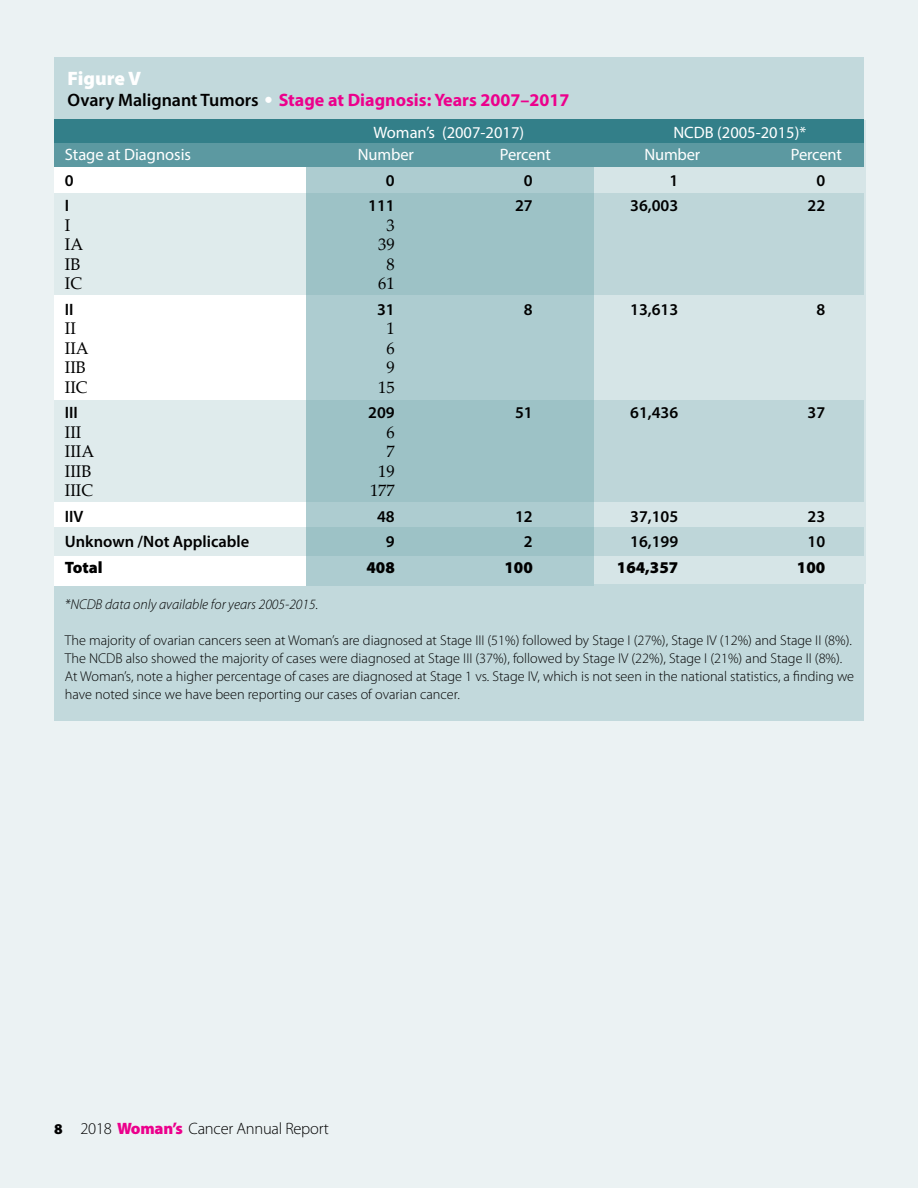
<style>
.page{position:relative;width:918px;height:1188px;background:#ebf2f3}
.page>*{position:absolute;margin:0;border:0;box-sizing:border-box;transform-origin:0 0}
.t1{font:900 19.5px "Myriad Pro";color:#fff}
.t2{font:700 18px "Myriad Pro";color:#ec008c}
.t3{font:600 16.5px "Myriad Pro";color:#000}
.t4{font:16.5px "Myriad Pro";color:#fff}
.t5{font:16.5px "Palatino";color:#000}
.t6{font:300 16.5px "Myriad Pro";letter-spacing:-.015em;color:#000}
.t7{font:900 16.5px "Myriad Pro";color:#000}
.t8{font:300 14.25px/18px "Myriad Pro";color:#000}
.t9{font:italic 300 14.25px "Myriad Pro";color:#000}
.s1{font-weight:600;color:#000}
.s2{font-family:"Palatino";font-weight:400;color:#fff}
.s3{font-weight:900;font-size:15px}
.s4{font-weight:900;color:#ec008c}
</style>
<div class="page">
<div style="left:54px;top:57px;width:810px;height:663px;background:#c2d9dc"></div>
<div style="left:54px;top:121px;width:811px;height:463px;background:#d6e5e7"></div>
<div style="left:54px;top:121px;width:301px;height:464px;background:#fff"></div>
<div style="left:307px;top:155px;width:287px;height:430px;background:#adccd0"></div>
<div style="left:54px;top:119px;width:810px;height:26px;background:#337f89"></div>
<div style="left:54px;top:143px;width:810px;height:24px;background:#5c99a1"></div>
<svg style="left:54px;top:193px;width:810px;height:102px"></svg>
<svg style="left:54px;top:528px;width:810px;height:28px"></svg>
<svg style="left:54px;top:401px;width:810px;height:101px"></svg>
<h1 class="t1" style="left:68px;top:65px;width:75px">Figure V</h1>
<p class="t2" style="left:68px;top:88px;width:503px"><span class="s1">Ovary Malignant Tumors</span> <span class="s2">•</span> Stage at Diagnosis: Years 2007–2017</p>
<p class="t4" style="left:373px;top:122px;width:152px">Woman’s (2007-2017)</p>
<p class="t4" style="left:673px;top:122px;width:134px">NCDB (2005-2015)*</p>
<p class="t4" style="left:65px;top:144px;width:128px">Stage at Diagnosis</p>
<p class="t4" style="left:358px;top:144px;width:57px">Number</p>
<p class="t4" style="left:500px;top:144px;width:52px">Percent</p>
<p class="t4" style="left:644px;top:144px;width:57px">Number</p>
<p class="t4" style="left:791px;top:144px;width:52px">Percent</p>
<p class="t3" style="left:65px;top:169px;width:10px">0</p>
<p class="t3" style="left:386px;top:169px;width:10px">0</p>
<p class="t3" style="left:524px;top:169px;width:10px">0</p>
<p class="t3" style="left:669px;top:169px;width:10px">1</p>
<p class="t3" style="left:816px;top:169px;width:10px">0</p>
<p class="t3" style="left:65px;top:195px;width:6px">I</p>
<p class="t3" style="left:368px;top:195px;width:28px">111</p>
<p class="t3" style="left:515px;top:195px;width:19px">27</p>
<p class="t3" style="left:630px;top:195px;width:50px">36,003</p>
<p class="t3" style="left:808px;top:195px;width:19px">22</p>
<p class="t5" style="left:65px;top:211px;width:7px">I</p>
<p class="t5" style="left:387px;top:211px;width:10px">3</p>
<p class="t5" style="left:65px;top:231px;width:20px">IA</p>
<p class="t5" style="left:378px;top:231px;width:18px">39</p>
<p class="t5" style="left:65px;top:250px;width:17px">IB</p>
<p class="t5" style="left:387px;top:250px;width:10px">8</p>
<p class="t5" style="left:65px;top:270px;width:19px">IC</p>
<p class="t5" style="left:378px;top:270px;width:18px">61</p>
<p class="t3" style="left:65px;top:298px;width:10px">II</p>
<p class="t3" style="left:377px;top:298px;width:19px">31</p>
<p class="t3" style="left:524px;top:298px;width:10px">8</p>
<p class="t3" style="left:630px;top:298px;width:50px">13,613</p>
<p class="t3" style="left:816px;top:298px;width:10px">8</p>
<p class="t5" style="left:65px;top:315px;width:13px">II</p>
<p class="t5" style="left:387px;top:315px;width:10px">1</p>
<p class="t5" style="left:65px;top:334px;width:25px">IIA</p>
<p class="t5" style="left:387px;top:334px;width:10px">6</p>
<p class="t5" style="left:65px;top:354px;width:23px">IIB</p>
<p class="t5" style="left:387px;top:354px;width:10px">9</p>
<p class="t5" style="left:65px;top:373px;width:24px">IIC</p>
<p class="t5" style="left:378px;top:373px;width:18px">15</p>
<p class="t3" style="left:65px;top:402px;width:15px">III</p>
<p class="t3" style="left:368px;top:402px;width:28px">209</p>
<p class="t3" style="left:515px;top:402px;width:19px">51</p>
<p class="t3" style="left:630px;top:402px;width:50px">61,436</p>
<p class="t3" style="left:808px;top:402px;width:19px">37</p>
<p class="t5" style="left:65px;top:418px;width:18px">III</p>
<p class="t5" style="left:387px;top:418px;width:10px">6</p>
<p class="t5" style="left:65px;top:438px;width:31px">IIIA</p>
<p class="t5" style="left:387px;top:438px;width:10px">7</p>
<p class="t5" style="left:65px;top:457px;width:28px">IIIB</p>
<p class="t5" style="left:378px;top:457px;width:18px">19</p>
<p class="t5" style="left:65px;top:477px;width:30px">IIIC</p>
<p class="t5" style="left:370px;top:477px;width:26px">177</p>
<p class="t3" style="left:65px;top:505px;width:20px">IIV</p>
<p class="t3" style="left:377px;top:505px;width:19px">48</p>
<p class="t3" style="left:515px;top:505px;width:19px">12</p>
<p class="t3" style="left:630px;top:505px;width:50px">37,105</p>
<p class="t3" style="left:808px;top:505px;width:19px">23</p>
<p class="t3" style="left:65px;top:531px;width:186px">Unknown /Not Applicable</p>
<p class="t3" style="left:386px;top:531px;width:10px">9</p>
<p class="t3" style="left:524px;top:531px;width:10px">2</p>
<p class="t3" style="left:630px;top:531px;width:50px">16,199</p>
<p class="t3" style="left:808px;top:531px;width:19px">10</p>
<p class="t7" style="left:65px;top:556px;width:39px">Total</p>
<p class="t7" style="left:366px;top:556px;width:30px">408</p>
<p class="t7" style="left:504px;top:556px;width:30px">100</p>
<p class="t7" style="left:617px;top:556px;width:63px">164,357</p>
<p class="t7" style="left:797px;top:556px;width:30px">100</p>
<p class="t9" style="left:65px;top:596px;width:255px">*NCDB data only available for years 2005-2015.</p>
<p class="t8" style="left:65px;top:632px;width:791px">The majority of ovarian cancers seen at Woman’s are diagnosed at Stage III (51%) followed by Stage I (27%), Stage IV (12%) and Stage II (8%).<br>The NCDB also showed the majority of cases were diagnosed at Stage III (37%), followed by Stage IV (22%), Stage I (21%) and Stage II (8%).<br>At Woman’s, note a higher percentage of cases are diagnosed at Stage 1 vs. Stage IV, which is not seen in the national statistics, a finding we have noted since we have been reporting our cases of ovarian cancer.</p>
<p class="t6" style="left:54px;top:1118px;width:276px"><span class="s3">8</span> 2018 <span class="s4">Woman’s</span> Cancer Annual Report</p>
</div>
